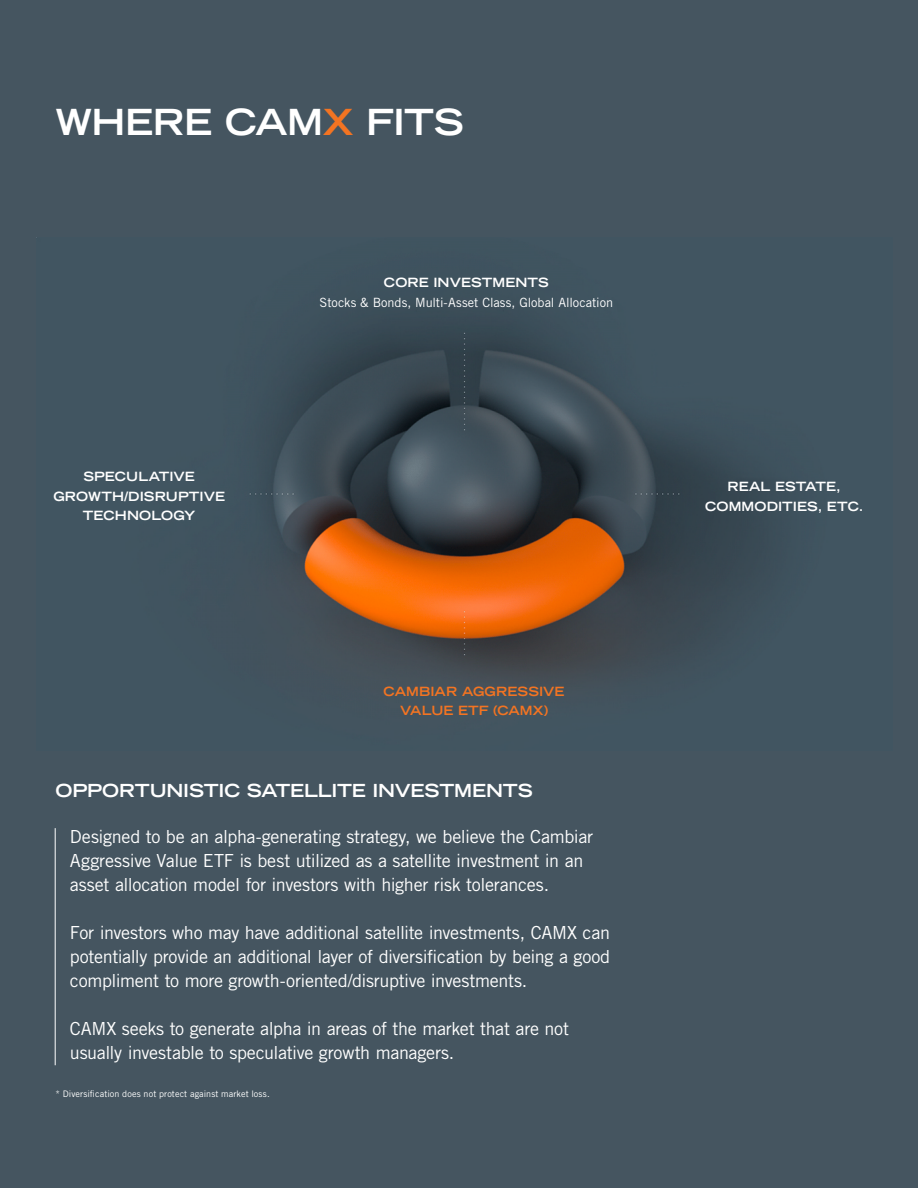
<style>
.page{position:relative;width:918px;height:1188px;background:#455560}
.page>*{position:absolute;margin:0;border:0;box-sizing:border-box;transform-origin:0 0}
.t1{font:700 expanded 36px "Trade Gothic LT Std";letter-spacing:-.015em;color:#fff}
.t2{font:18px/24px "Trade Gothic LT Std";letter-spacing:-.02em;color:#fff}
.t3{font:700 expanded 18px "Trade Gothic LT Std";letter-spacing:-.01em;color:#fff}
.t4{font:700 expanded 12.75px/19.5px "Trade Gothic LT Std";letter-spacing:.005em;color:#fff;text-align:center}
.t5{font:12.75px "Trade Gothic LT Std";letter-spacing:-.005em;color:#fff}
.t6{font:700 expanded 12.75px/19.5px "Trade Gothic LT Std";letter-spacing:.005em;color:#f37422;text-align:center}
.t7{font:9px "Trade Gothic LT Std";letter-spacing:.01em;color:#fff}
.s1{color:#f37422}
</style>
<div class="page">
<img style="left:250px;top:305px;width:534px;height:378px">
<hr style="left:55px;top:828px;width:1px;height:237px;background:#fff">
<h1 class="t1" style="left:55px;top:99px;width:410px">WHERE CAM<span class="s1">X</span> FITS</h1>
<p class="t4" style="left:53px;top:467px;width:173px">SPECULATIVE<br>GROWTH/DISRUPTIVE<br>TECHNOLOGY</p>
<p class="t4" style="left:384px;top:273px;width:166px">CORE INVESTMENTS</p>
<p class="t5" style="left:320px;top:295px;width:295px">Stocks &amp; Bonds, Multi-Asset Class, Global Allocation</p>
<p class="t6" style="left:384px;top:681px;width:182px">CAMBIAR AGGRESSIVE<br>VALUE ETF (CAMX)</p>
<p class="t3" style="left:55px;top:779px;width:479px">OPPORTUNISTIC SATELLITE INVESTMENTS</p>
<p class="t2" style="left:70px;top:825px;width:525px">Designed to be an alpha-generating strategy, we believe the Cambiar<br>Aggressive Value ETF is best utilized as a satellite investment in an asset allocation model for investors with higher risk tolerances.</p>
<p class="t2" style="left:70px;top:921px;width:542px;text-align:justify">For investors who may have additional satellite investments, CAMX can potentially provide an additional layer of diversification by being a good compliment to more growth-oriented/disruptive investments.</p>
<p class="t2" style="left:70px;top:1017px;width:501px">CAMX seeks to generate alpha in areas of the market that are not usually investable to speculative growth managers.</p>
<p class="t7" style="left:55px;top:1088px;width:216px">* Diversification does not protect against market loss.</p>
<p class="t4" style="left:705px;top:476px;width:160px">REAL ESTATE,<br>COMMODITIES, ETC.</p>
</div>
